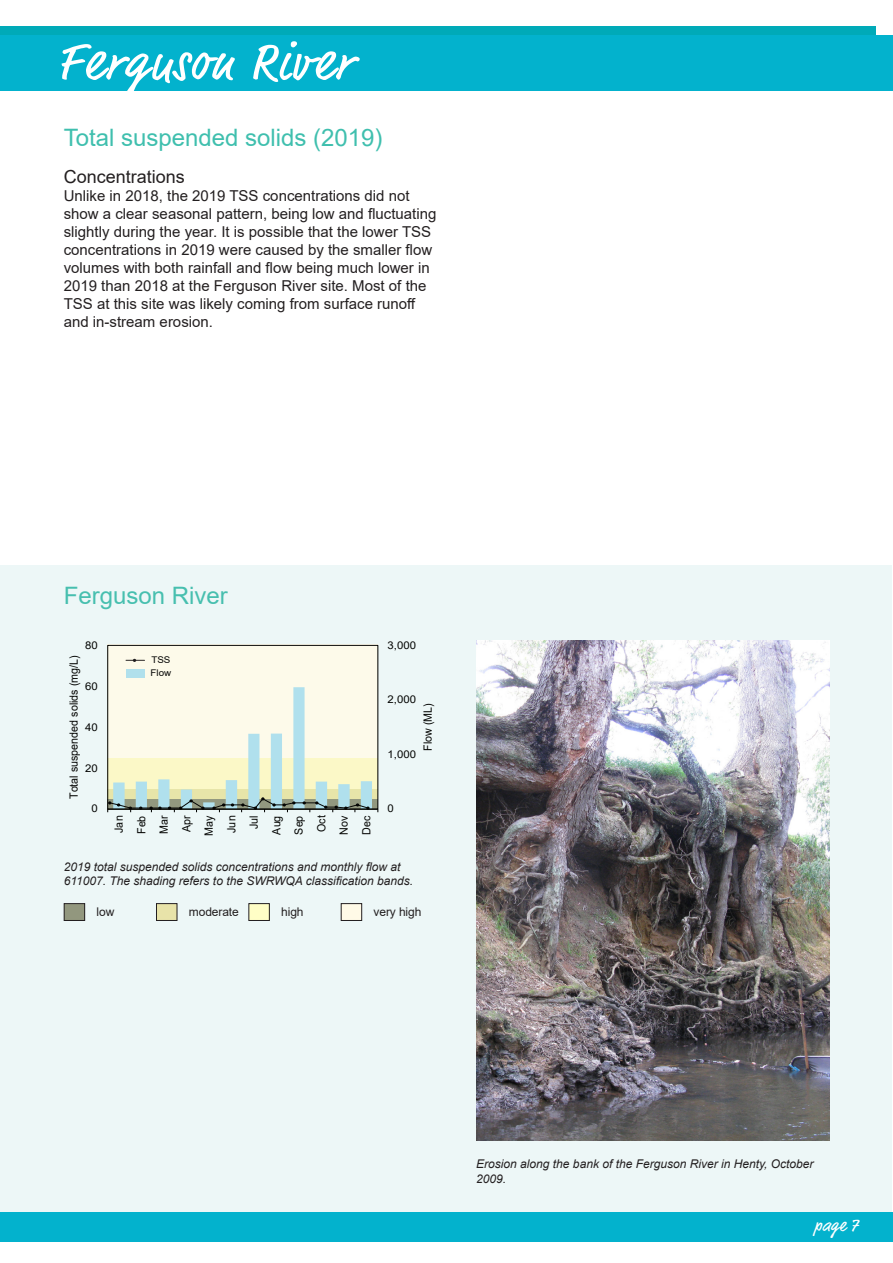
<style>
.page{position:relative;width:893px;height:1263px;background:#fff}
.page>*{position:absolute;margin:0;border:0;box-sizing:border-box;transform-origin:0 0}
.t1{font:54px "Market Web";letter-spacing:.04em;color:#fff}
.heading1{font:24px "Arial";color:#3fbfae}
.body_copy{font:24px "Arial";color:#47bfaf}
.sub-heading{font:18px "Arial";color:#231f20}
.t2{font:18px "Market Web";color:#fff}
.body_copy-2{font:15px/18px "Arial";color:#231f20}
.t3{font:italic 12px/14.4px "Arial";color:#231f20}
.t4{font:12px "Arial";letter-spacing:-.01em;color:#231f20}
.t5{font:11.4px/22.5px "Arial";color:#040503;text-align:center;scale:.94 1}
.t6{font:10.65px "Arial";letter-spacing:-.005em;color:#040503;scale:1.07 1}
.t7{font:9.15px/13px "Arial";color:#050504;scale:1.07 1}
</style>
<div class="page">
<div style="left:0;top:27px;width:875px;height:64px;background:#00aab8"></div>
<div style="left:0;top:35px;width:893px;height:56px;background:#03b2cd"></div>
<div style="left:0;top:1212px;width:893px;height:30px;background:#03b2cd"></div>
<div style="left:0;top:566px;width:891px;height:646px;background:#edf7f7"></div>
<div style="left:108px;top:645px;width:270px;height:113px;background:#fdfaea"></div>
<svg style="left:126px;top:659px;width:19px;height:3px"></svg>
<div style="left:126px;top:669px;width:19px;height:9px;background:#b1e0ec"></div>
<svg style="left:107px;top:687px;width:271px;height:125px"></svg>
<img style="left:476px;top:641px;width:353px;height:499px">
<div style="left:341px;top:903px;width:21px;height:17px;background:#fffae7"></div>
<div style="left:341px;top:903px;width:21px;height:18px;border:1px solid #231f20"></div>
<div style="left:249px;top:903px;width:20px;height:17px;background:#fffec6"></div>
<div style="left:248px;top:903px;width:22px;height:18px;border:1px solid #231f20"></div>
<div style="left:156px;top:903px;width:21px;height:17px;background:#e8e3a9"></div>
<div style="left:156px;top:903px;width:21px;height:18px;border:1px solid #231f20"></div>
<div style="left:64px;top:903px;width:21px;height:17px;background:#92977e"></div>
<div style="left:64px;top:903px;width:21px;height:18px;border:1px solid #231f20"></div>
<p class="t1" style="left:57px;top:30px;width:296px">Ferguson River</p>
<p class="heading1" style="left:64px;top:121px;width:320px">Total suspended solids (2019)</p>
<p class="sub-heading" style="left:64px;top:164px;width:123px">Concentrations</p>
<p class="body_copy-2" style="left:64px;top:187px;width:374px">Unlike in 2018, the 2019 TSS concentrations did not show a clear seasonal pattern, being low and fluctuating slightly during the year. It is possible that the lower TSS concentrations in 2019 were caused by the smaller flow volumes with both rainfall and flow being much lower in 2019 than 2018 at the Ferguson River site. Most of the TSS at this site was likely coming from surface runoff and in-stream erosion.</p>
<p class="body_copy" style="left:64px;top:579px;width:166px">Ferguson River</p>
<p class="t6" style="left:85px;top:638px;width:13px">80</p>
<p class="t5" style="left:63px;top:799px;width:154px;rotate:-90deg">Total suspended solids (mg/L)</p>
<p class="t6" style="left:85px;top:679px;width:13px">60</p>
<p class="t6" style="left:85px;top:719px;width:13px">40</p>
<p class="t6" style="left:85px;top:760px;width:13px">20</p>
<p class="t6" style="left:92px;top:801px;width:7px">0</p>
<p class="t7" style="left:151px;top:653px;width:21px">TSS<br>Flow</p>
<p class="t5" style="left:108px;top:836px;width:23px;rotate:-90deg">Jan<br>Feb<br>Mar<br>Apr<br>May<br>Jun<br>Jul<br>Aug<br>Sep<br>Oct<br>Nov<br>Dec</p>
<p class="t6" style="left:388px;top:638px;width:28px">3,000</p>
<p class="t6" style="left:388px;top:692px;width:28px">2,000</p>
<p class="t5" style="left:417px;top:751px;width:52px;rotate:-90deg">Flow (ML)</p>
<p class="t6" style="left:388px;top:747px;width:28px">1,000</p>
<p class="t6" style="left:388px;top:801px;width:7px">0</p>
<p class="t3" style="left:64px;top:859px;width:351px">2019 total suspended solids concentrations and monthly flow at<br>611007. The shading refers to the SWRWQA classification bands.</p>
<p class="t4" style="left:97px;top:904px;width:19px">low</p>
<p class="t4" style="left:189px;top:904px;width:51px">moderate</p>
<p class="t4" style="left:281px;top:904px;width:24px">high</p>
<p class="t4" style="left:374px;top:904px;width:49px">very high</p>
<p class="t3" style="left:476px;top:1157px;width:339px">Erosion along the bank of the Ferguson River in Henty, October<br>2009.</p>
<p class="t2" style="left:814px;top:1215px;width:46px">page 7</p>
</div>
